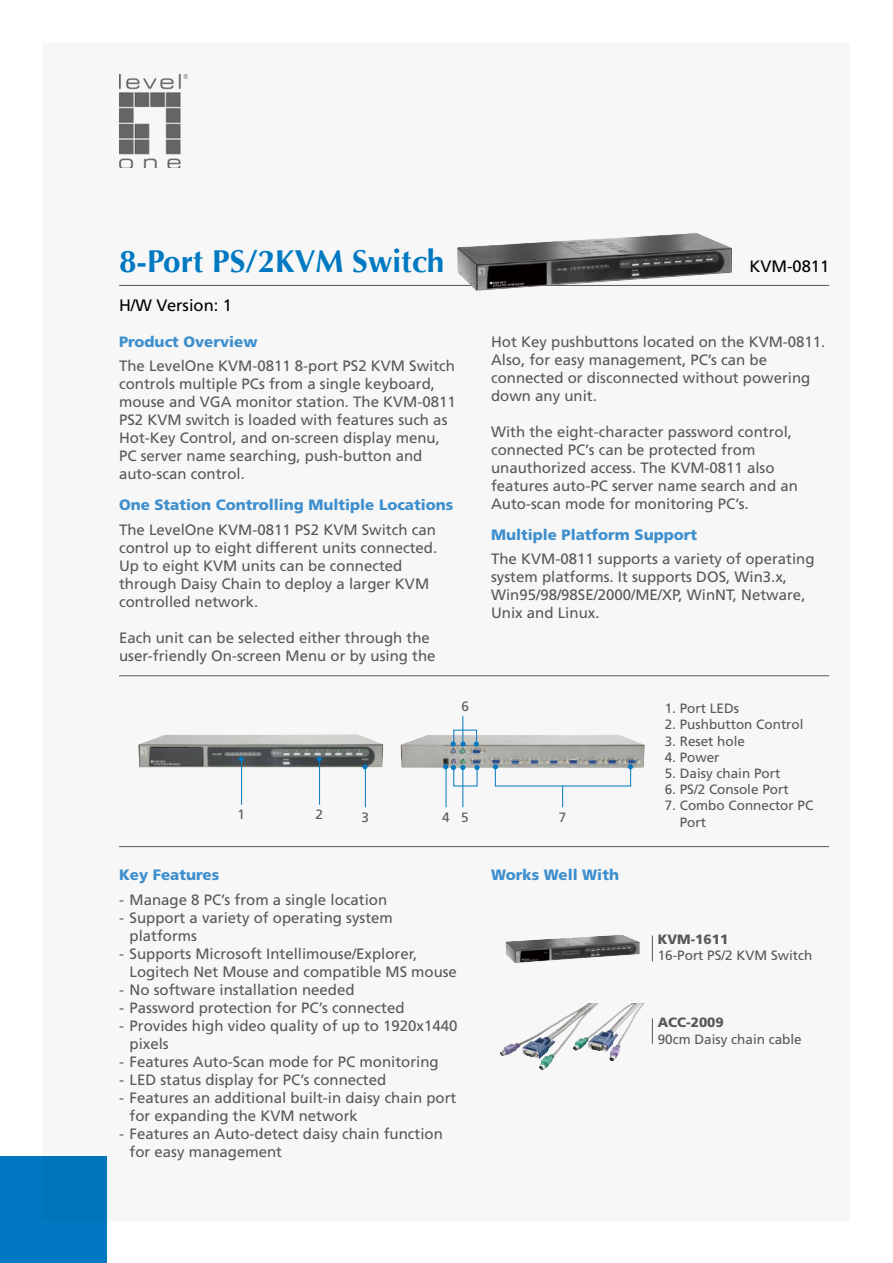
<style>
.page{position:relative;width:893px;height:1263px;background:#fff}
.page>*{position:absolute;margin:0;border:0;box-sizing:border-box;transform-origin:0 0}
.t1{font:700 31.5px "Optima";color:#0079c2}
.t2{font:16.5px "Frutiger CE";color:#000}
.t3{font:15px/18px "Frutiger CE";color:#595757}
.t4{font:900 15px "Frutiger CE";color:#3e8fce}
.t5{font:13.5px/16.2px "Frutiger CE";color:#595757}
.t6{font:900 13.5px "Frutiger CE";color:#595757}
</style>
<div class="page">
<div style="left:43px;top:43px;width:807px;height:1177px;background:#f7f7f7"></div>
<div style="left:0;top:1157px;width:106px;height:106px;background:#0079c2"></div>
<img style="left:119px;top:74px;width:68px;height:94px">
<hr style="left:119px;top:285px;width:710px;height:1px;background:#595757">
<img style="left:138px;top:734px;width:246px;height:33px">
<img style="left:400px;top:735px;width:245px;height:33px">
<hr style="left:119px;top:675px;width:710px;height:1px;background:#595757">
<hr style="left:119px;top:846px;width:710px;height:1px;background:#595757">
<svg style="left:652px;top:935px;width:1px;height:26px"></svg>
<svg style="left:652px;top:1018px;width:1px;height:26px"></svg>
<hr style="left:241px;top:760px;width:1px;height:45px;background:#0079c2">
<svg style="left:239px;top:756px;width:5px;height:5px"></svg>
<img style="left:500px;top:1004px;width:136px;height:66px">
<hr style="left:319px;top:760px;width:1px;height:45px;background:#0079c2">
<svg style="left:317px;top:756px;width:5px;height:5px"></svg>
<hr style="left:446px;top:768px;width:1px;height:39px;background:#0079c2">
<hr style="left:462px;top:768px;width:1px;height:39px;background:#0079c2">
<svg style="left:493px;top:764px;width:140px;height:43px"></svg>
<hr style="left:462px;top:716px;width:1px;height:30px;background:#0079c2">
<svg style="left:443px;top:764px;width:37px;height:23px"></svg>
<svg style="left:451px;top:729px;width:28px;height:18px"></svg>
<img style="left:457px;top:233px;width:275px;height:58px">
<img style="left:505px;top:935px;width:135px;height:28px">
<hr style="left:365px;top:768px;width:1px;height:39px;background:#0079c2">
<svg style="left:362px;top:764px;width:6px;height:5px"></svg>
<h1 class="t1" style="left:119px;top:243px;width:327px">8-Port PS/2KVM Switch</h1>
<p class="t2" style="left:119px;top:296px;width:115px">H/W Version: 1</p>
<p class="t4" style="left:119px;top:333px;width:140px">Product Overview</p>
<p class="t3" style="left:119px;top:357px;width:338px">The LevelOne KVM-0811 8-port PS2 KVM Switch controls multiple PCs from a single keyboard, mouse and VGA monitor station. The KVM-0811<br>PS2 KVM switch is loaded with features such as Hot-Key Control, and on-screen display menu, PC server name searching, push-button and auto-scan control.</p>
<p class="t4" style="left:119px;top:496px;width:336px">One Station Controlling Multiple Locations</p>
<p class="t3" style="left:119px;top:520px;width:320px">The LevelOne KVM-0811 PS2 KVM Switch can control up to eight different units connected.<br>Up to eight KVM units can be connected through Daisy Chain to deploy a larger KVM controlled network.</p>
<p class="t3" style="left:119px;top:628px;width:318px">Each unit can be selected either through the user-friendly On-screen Menu or by using the</p>
<p class="t2" style="left:749px;top:257px;width:81px">KVM-0811</p>
<p class="t3" style="left:491px;top:333px;width:336px">Hot Key pushbuttons located on the KVM-0811.<br>Also, for easy management, PC’s can be connected or disconnected without powering down any unit.</p>
<p class="t3" style="left:491px;top:423px;width:308px">With the eight-character password control, connected PC’s can be protected from unauthorized access. The KVM-0811 also features auto-PC server name search and an Auto-scan mode for monitoring PC’s.</p>
<p class="t4" style="left:491px;top:526px;width:207px">Multiple Platform Support</p>
<p class="t3" style="left:491px;top:550px;width:325px">The KVM-0811 supports a variety of operating system platforms. It supports DOS, Win3.x, Win95/98/98SE/2000/ME/XP, WinNT, Netware, Unix and Linux.</p>
<p class="t5" style="left:238px;top:806px;width:9px">1</p>
<p class="t5" style="left:462px;top:698px;width:9px">6</p>
<p class="t5" style="left:665px;top:700px;width:76px">1. Port LEDs</p>
<p class="t5" style="left:665px;top:716px;width:140px">2. Pushbutton Control</p>
<p class="t5" style="left:665px;top:733px;width:82px">3. Reset hole</p>
<p class="t5" style="left:665px;top:749px;width:56px">4. Power</p>
<p class="t5" style="left:665px;top:765px;width:117px">5. Daisy chain Port</p>
<p class="t5" style="left:665px;top:781px;width:125px">6. PS/2 Console Port</p>
<p class="t5" style="left:680px;top:797px;width:135px;text-indent:-15px">7. Combo Connector PC<br>Port</p>
<p class="t5" style="left:316px;top:806px;width:9px">2</p>
<p class="t5" style="left:442px;top:809px;width:28px">4 5</p>
<p class="t5" style="left:559px;top:809px;width:9px">7</p>
<p class="t5" style="left:361px;top:809px;width:9px">3</p>
<p class="t4" style="left:119px;top:866px;width:102px">Key Features</p>
<p class="t3" style="left:119px;top:890px;width:270px">- Manage 8 PC’s from a single location</p>
<p class="t3" style="left:130px;top:908px;width:265px;text-indent:-10px">- Support a variety of operating system platforms</p>
<p class="t3" style="left:130px;top:944px;width:329px;text-indent:-10px">- Supports Microsoft Intellimouse/Explorer,<br>Logitech Net Mouse and compatible MS mouse</p>
<p class="t3" style="left:119px;top:980px;width:237px">- No software installation needed</p>
<p class="t3" style="left:119px;top:998px;width:287px">- Password protection for PC’s connected</p>
<p class="t3" style="left:130px;top:1016px;width:329px;text-indent:-10px">- Provides high video quality of up to 1920x1440 pixels</p>
<p class="t3" style="left:119px;top:1052px;width:321px">- Features Auto-Scan mode for PC monitoring</p>
<p class="t3" style="left:119px;top:1070px;width:269px">- LED status display for PC’s connected</p>
<p class="t3" style="left:130px;top:1088px;width:328px;text-indent:-10px">- Features an additional built-in daisy chain port for expanding the KVM network</p>
<p class="t3" style="left:130px;top:1124px;width:315px;text-indent:-10px">- Features an Auto-detect daisy chain function for easy management</p>
<p class="t4" style="left:491px;top:866px;width:129px">Works Well With</p>
<p class="t6" style="left:658px;top:931px;width:72px">KVM-1611</p>
<p class="t5" style="left:658px;top:947px;width:156px">16-Port PS/2 KVM Switch</p>
<p class="t6" style="left:658px;top:1015px;width:68px">ACC-2009</p>
<p class="t5" style="left:658px;top:1031px;width:146px">90cm Daisy chain cable</p>
</div>
